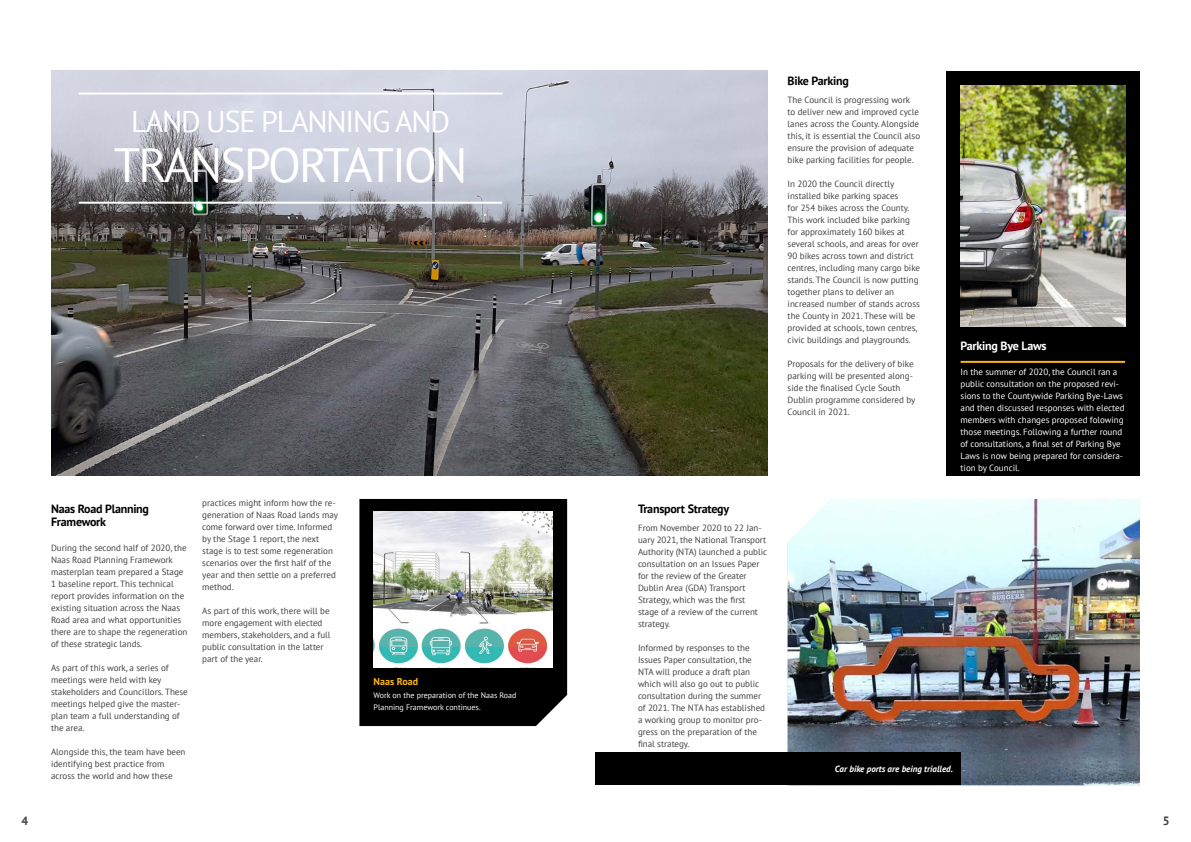
<style>
.page{position:relative;width:1191px;height:842px;background:#fff}
.page>*{position:absolute;margin:0;border:0;box-sizing:border-box;transform-origin:0 0}
.t1{font:48px "PT Sans";letter-spacing:-.04em;color:#fff}
.t2{font:30px "PT Sans";letter-spacing:-.04em;color:#fff}
.t3{font:700 12px/13px "PT Sans";letter-spacing:-.02em;color:#000}
.t4{font:700 12px "PT Sans";letter-spacing:-.02em;color:#fff}
.t5{font:700 12px "PT Sans";color:#414042}
.t6{font:700 10px "PT Sans";color:#fdb714}
.t7{font:9px/12px "PT Sans";color:#414042}
.t8{font:9px/12px "PT Sans";color:#fff}
.t9{font:italic 700 9px "PT Sans";color:#fff}
.t10{font:8px/12px "PT Sans";color:#fff}
</style>
<div class="page">
<svg style="left:359px;top:499px;width:208px;height:227px;background:#0d0d0d"></svg>
<img style="left:51px;top:71px;width:716px;height:405px">
<img style="left:373px;top:511px;width:180px;height:156px">
<hr style="left:79px;top:93px;width:423px;height:2px;background:#fff">
<hr style="left:79px;top:202px;width:423px;height:2px;background:#fff">
<div style="left:946px;top:71px;width:194px;height:405px;background:#000"></div>
<img style="left:787px;top:499px;width:353px;height:286px">
<img style="left:960px;top:85px;width:165px;height:242px">
<div style="left:595px;top:753px;width:365px;height:32px;background:#000"></div>
<hr style="left:960px;top:361px;width:165px;height:2px;background:#fdb714">
<h2 class="t2" style="left:131px;top:103px;width:320px">LAND USE PLANNING AND</h2>
<h1 class="t1" style="left:114px;top:134px;width:355px">TRANSPORTATION</h1>
<h3 class="t3" style="left:51px;top:502px;width:99px">Naas Road Planning<br>Framework</h3>
<p class="t7" style="left:51px;top:542px;width:138px">During the second half of 2020, the<br>Naas Road Planning Framework masterplan team prepared a Stage<br>1 baseline report. This technical report provides information on the existing situation across the Naas<br>Road area and what opportunities there are to shape the regeneration of these strategic lands.</p>
<p class="t7" style="left:51px;top:662px;width:138px">As part of this work, a series of meetings were held with key stakeholders and Councillors. These meetings helped give the master&shy;plan team a full understanding of the area.</p>
<p class="t7" style="left:51px;top:746px;width:136px">Alongside this, the team have been identifying best practice from across the world and how these</p>
<p class="t7" style="left:202px;top:496px;width:137px">practices might inform how the re&shy;generation of Naas Road lands may come forward over time. Informed by the Stage 1 report, the next stage is to test some regeneration scenarios over the first half of the year and then settle on a preferred method.</p>
<p class="t7" style="left:202px;top:604px;width:130px">As part of this work, there will be more engagement with elected members, stakeholders, and a full public consultation in the latter part of the year.</p>
<p class="t6" style="left:373px;top:675px;width:46px">Naas Road</p>
<p class="t10" style="left:373px;top:689px;width:144px">Work on the preparation of the Naas Road<br>Planning Framework continues.</p>
<h3 class="t3" style="left:638px;top:502px;width:93px">Transport Strategy</h3>
<p class="t7" style="left:638px;top:522px;width:131px">From November 2020 to 22 Jan&shy;uary 2021, the National Transport<br>Authority (NTA) launched a public consultation on an Issues Paper for the review of the Greater<br>Dublin Area (GDA) Transport<br>Strategy, which was the first stage of a review of the current strategy.</p>
<p class="t7" style="left:638px;top:642px;width:129px">Informed by responses to the<br>Issues Paper consultation, the<br>NTA will produce a draft plan which will also go out to public consultation during the summer of 2021. The NTA has established a working group to monitor pro&shy;gress on the preparation of the final strategy.</p>
<h3 class="t3" style="left:787px;top:74px;width:63px">Bike Parking</h3>
<p class="t7" style="left:787px;top:94px;width:134px">The Council is progressing work<br>to deliver new and improved cycle lanes across the County. Alongside this, it is essential the Council also ensure the provision of adequate bike parking facilities for people.</p>
<p class="t7" style="left:787px;top:178px;width:134px">In 2020 the Council directly installed bike parking spaces<br>for 254 bikes across the County.<br>This work included bike parking for approximately 160 bikes at several schools, and areas for over<br>90 bikes across town and district centres, including many cargo bike stands. The Council is now putting together plans to deliver an increased number of stands across the County in 2021. These will be provided at schools, town centres, civic buildings and playgrounds.</p>
<p class="t7" style="left:787px;top:358px;width:129px">Proposals for the delivery of bike parking will be presented along&shy;side the finalised Cycle South<br>Dublin programme considered by<br>Council in 2021.</p>
<h3 class="t4" style="left:960px;top:338px;width:87px">Parking Bye Laws</h3>
<p class="t8" style="left:960px;top:365px;width:165px">In the summer of 2020, the Council ran a public consultation on the proposed revi&shy;sions to the Countywide Parking Bye-Laws and then discussed responses with elected members with changes proposed folowing those meetings. Following a further round of consultations, a final set of Parking Bye Laws is now being prepared for considera&shy;tion by Council.</p>
<p class="t9" style="left:835px;top:763px;width:120px">Car bike ports are being trialled.</p>
<h3 class="t5" style="left:22px;top:813px;width:8px">4</h3>
<h3 class="t5" style="left:1162px;top:812px;width:8px">5</h3>
</div>
